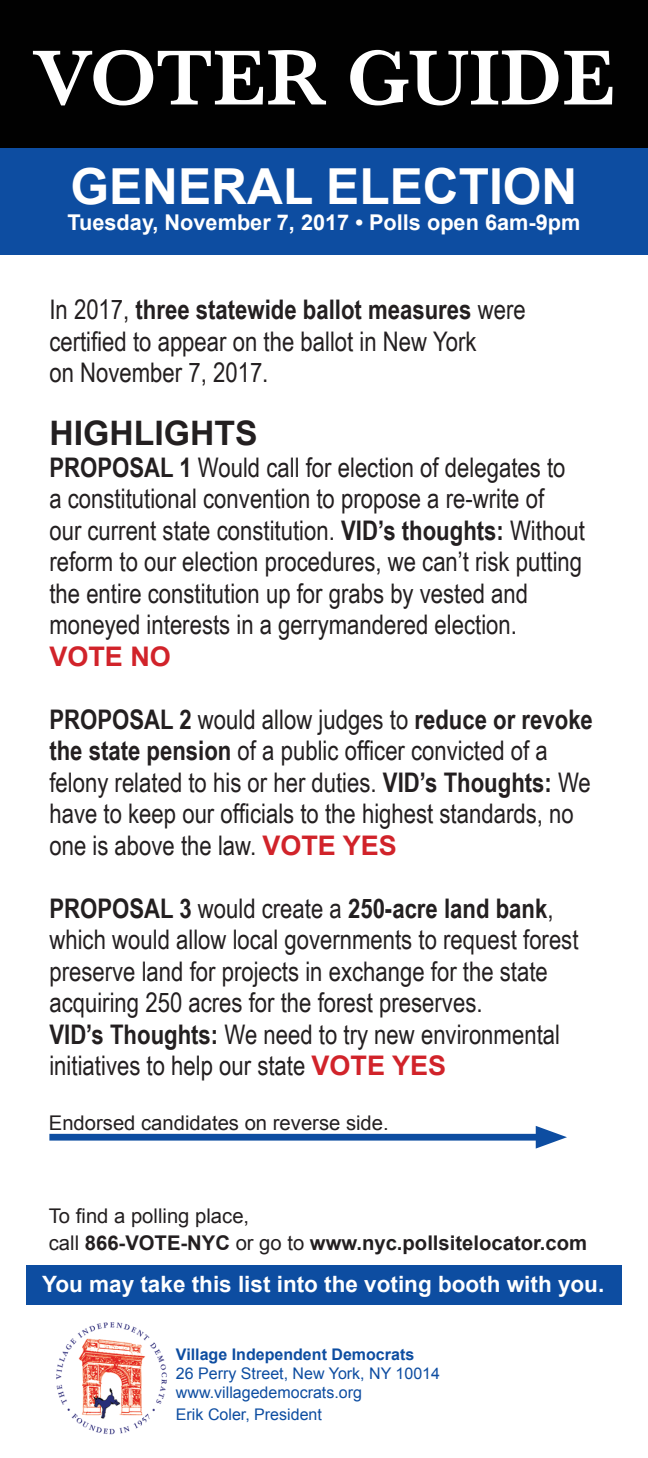
<style>
.page{position:relative;width:648px;height:1458px;background:#fff}
.page>*{position:absolute;margin:0;border:0;box-sizing:border-box;transform-origin:0 0}
.t1{font:600 81px "Baskerville";color:#fff}
.t2{font:700 49.73px "Arial";color:#fff}
.t3{font:700 33.75px "Arial";color:#231f20}
.t4{font:27px/31.5px "Arial Narrow";color:#231f20}
.t5{font:700 22.5px "Arial";color:#fff}
.t6{font:700 21.82px "Arial";color:#fff}
.t7{font:700 20.25px/27px "Arial";color:#231f20}
.t8{font:20.25px "Arial";color:#231f20}
.t9{font:15.97px "Arial";color:#0d4da1}
.t10{font:700 15.97px "Arial";color:#0d4da1}
.s1{font-weight:700}
.s2{font-family:"Arial";font-weight:700;color:#d1232a}
.s3{font-weight:400}
</style>
<div class="page">
<div style="left:0;top:147px;width:648px;height:107px;background:#0d4da1"></div>
<div style="left:0;top:0;width:648px;height:147px;background:#010101"></div>
<img style="left:56px;top:1322px;width:111px;height:113px">
<div style="left:26px;top:1265px;width:596px;height:40px;background:#0d4da1"></div>
<div style="left:49px;top:1134px;width:499px;height:7px;background:#0d4da1"></div>
<svg style="left:536px;top:1126px;width:31px;height:23px"></svg>
<p class="t1" style="left:32px;top:31px;width:585px">VOTER GUIDE</p>
<p class="t2" style="left:71px;top:154px;width:508px">GENERAL ELECTION</p>
<p class="t6" style="left:68px;top:208px;width:514px">Tuesday, November 7, 2017 • Polls open 6am-9pm</p>
<p class="t4" style="left:49px;top:293px;width:478px">In 2017, <span class="s1">three statewide ballot measures</span> were certified to appear on the ballot in New York<br>on November 7, 2017.</p>
<p class="t3" style="left:49px;top:411px;width:210px">HIGHLIGHTS</p>
<p class="t4" style="left:49px;top:451px;width:537px"><span class="s1">PROPOSAL 1</span> Would call for election of delegates to<br>a constitutional convention to propose a re-write of<br>our current state constitution. <span class="s1">VID’s thoughts:</span> Without reform to our election procedures, we can’t risk putting the entire constitution up for grabs by vested and moneyed interests in a gerrymandered election.<br><span class="s2">VOTE NO</span></p>
<p class="t4" style="left:49px;top:703px;width:545px"><span class="s1">PROPOSAL 2</span> would allow judges to <span class="s1">reduce or revoke the state pension</span> of a public officer convicted of a felony related to his or her duties. <span class="s1">VID’s Thoughts:</span> We have to keep our officials to the highest standards, no one is above the law. <span class="s2">VOTE YES</span></p>
<p class="t4" style="left:49px;top:892px;width:531px"><span class="s1">PROPOSAL 3</span> would create a <span class="s1">250-acre land bank</span>, which would allow local governments to request forest preserve land for projects in exchange for the state acquiring 250 acres for the forest preserves.</p>
<p class="t4" style="left:49px;top:1018px;width:512px"><span class="s1">VID’s Thoughts:</span> We need to try new environmental initiatives to help our state <span class="s2">VOTE YES</span></p>
<p class="t8" style="left:49px;top:1110px;width:341px">Endorsed candidates on reverse side.</p>
<p class="t7" style="left:49px;top:1203px;width:540px"><span class="s3">To find a polling place,<br>call</span> 866-VOTE-NYC <span class="s3">or go to</span> www.nyc.pollsitelocator.com</p>
<p class="t5" style="left:42px;top:1269px;width:564px">You may take this list into the voting booth with you.</p>
<p class="t10" style="left:176px;top:1343px;width:240px">Village Independent Democrats</p>
<p class="t9" style="left:176px;top:1363px;width:266px">26 Perry Street, New York, NY 10014</p>
<p class="t9" style="left:176px;top:1382px;width:188px">www.villagedemocrats.org</p>
<p class="t9" style="left:176px;top:1404px;width:148px">Erik Coler, President</p>
</div>
